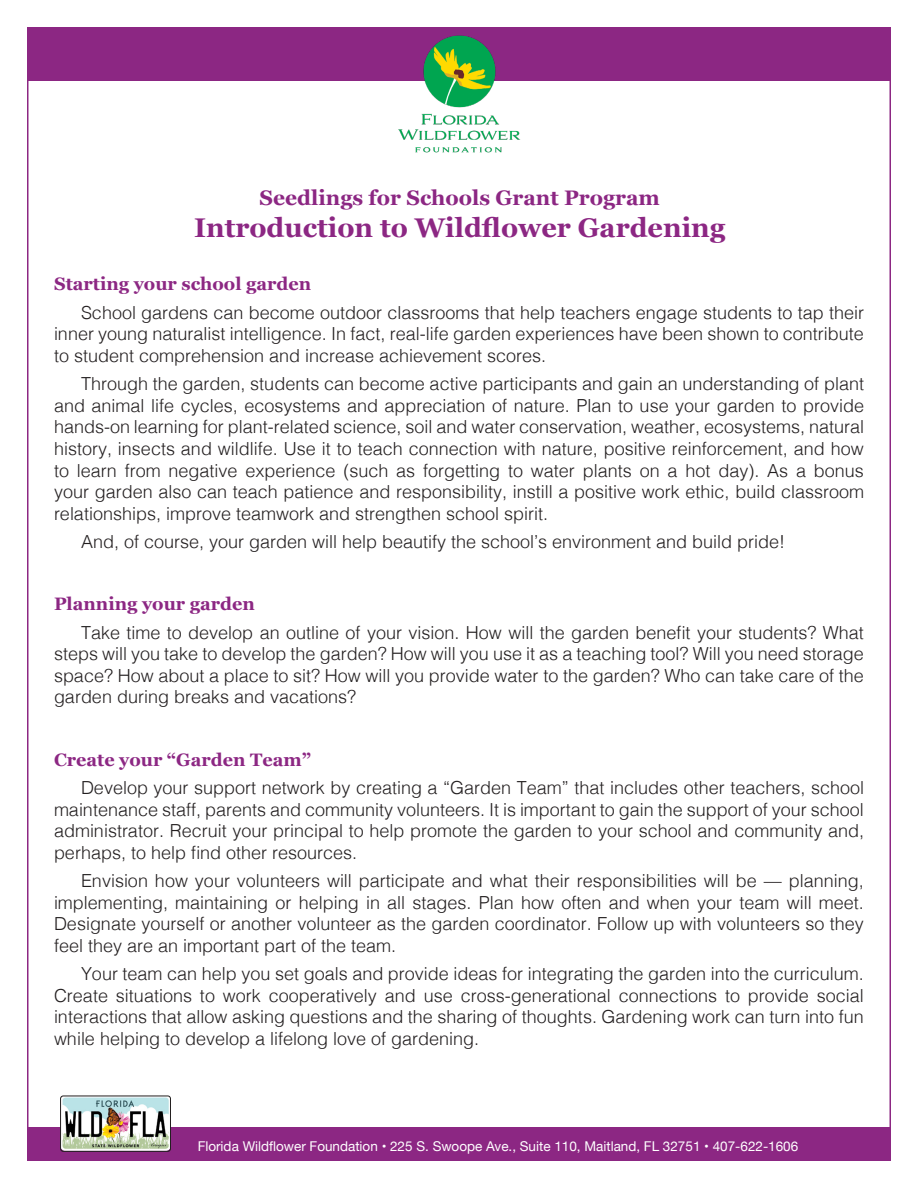
<style>
.page{position:relative;width:918px;height:1188px;background:#fff}
.page>*{position:absolute;margin:0;border:0;box-sizing:border-box;transform-origin:0 0}
.t1{font:700 27px "Georgia";color:#8c2783}
.t2{font:700 21px "Georgia";color:#8c2783}
.t3{font:300 18px/21.6px "Helvetica";color:#231f20;text-align:justify}
.t4{font:700 18px "Georgia";color:#8c2783}
.t5{font:13.5px "Helvetica Neue";color:#fff}
</style>
<div class="page">
<div style="left:27px;top:27px;width:864px;height:54px;background:#8c2783"></div>
<img style="left:398px;top:35px;width:123px;height:118px">
<div style="left:27px;top:1127px;width:864px;height:34px;background:#8c2783"></div>
<img style="left:62px;top:1098px;width:107px;height:52px">
<div style="left:60px;top:1096px;width:111px;height:56px;border:1px solid #231f20;border-radius:3px"></div>
<p class="t2" style="left:260px;top:182px;width:402px">Seedlings for Schools Grant Program</p>
<p class="t1" style="left:194px;top:208px;width:533px">Introduction to Wildflower Gardening</p>
<p class="t4" style="left:54px;top:271px;width:259px">Starting your school garden</p>
<p class="t3" style="left:54px;top:300px;width:812px;text-indent:27px">School gardens can become outdoor classrooms that help teachers engage students to tap their inner young naturalist intelligence. In fact, real-life garden experiences have been shown to contribute to student comprehension and increase achievement scores.</p>
<p class="t3" style="left:54px;top:372px;width:812px;text-indent:27px">Through the garden, students can become active participants and gain an understanding of plant and animal life cycles, ecosystems and appreciation of nature. Plan to use your garden to provide hands-on learning for plant-related science, soil and water conservation, weather, ecosystems, natural history, insects and wildlife. Use it to teach connection with nature, positive reinforcement, and how to learn from negative experience (such as forgetting to water plants on a hot day). As a bonus your garden also can teach patience and responsibility, instill a positive work ethic, build classroom relationships, improve teamwork and strengthen school spirit.</p>
<p class="t3" style="left:81px;top:530px;width:706px">And, of course, your garden will help beautify the school’s environment and build pride!</p>
<p class="t4" style="left:54px;top:591px;width:202px">Planning your garden</p>
<p class="t3" style="left:54px;top:620px;width:811px;text-indent:27px">Take time to develop an outline of your vision. How will the garden benefit your students? What steps will you take to develop the garden? How will you use it as a teaching tool? Will you need storage space? How about a place to sit? How will you provide water to the garden? Who can take care of the garden during breaks and vacations?</p>
<p class="t4" style="left:54px;top:746px;width:259px">Create your “Garden Team”</p>
<p class="t3" style="left:54px;top:775px;width:812px;text-indent:27px">Develop your support network by creating a “Garden Team” that includes other teachers, school maintenance staff, parents and community volunteers. It is important to gain the support of your school administrator. Recruit your principal to help promote the garden to your school and community and, perhaps, to help find other resources.</p>
<p class="t3" style="left:54px;top:869px;width:811px;text-indent:27px">Envision how your volunteers will participate and what their responsibilities will be — planning, implementing, maintaining or helping in all stages. Plan how often and when your team will meet.<br>Designate yourself or another volunteer as the garden coordinator. Follow up with volunteers so they feel they are an important part of the team.</p>
<p class="t3" style="left:54px;top:962px;width:811px;text-indent:27px">Your team can help you set goals and provide ideas for integrating the garden into the curriculum.<br>Create situations to work cooperatively and use cross-generational connections to provide social interactions that allow asking questions and the sharing of thoughts. Gardening work can turn into fun while helping to develop a lifelong love of gardening.</p>
<p class="t5" style="left:198px;top:1136px;width:602px">Florida Wildflower Foundation • 225 S. Swoope Ave., Suite 110, Maitland, FL 32751 • 407-622-1606</p>
</div>
